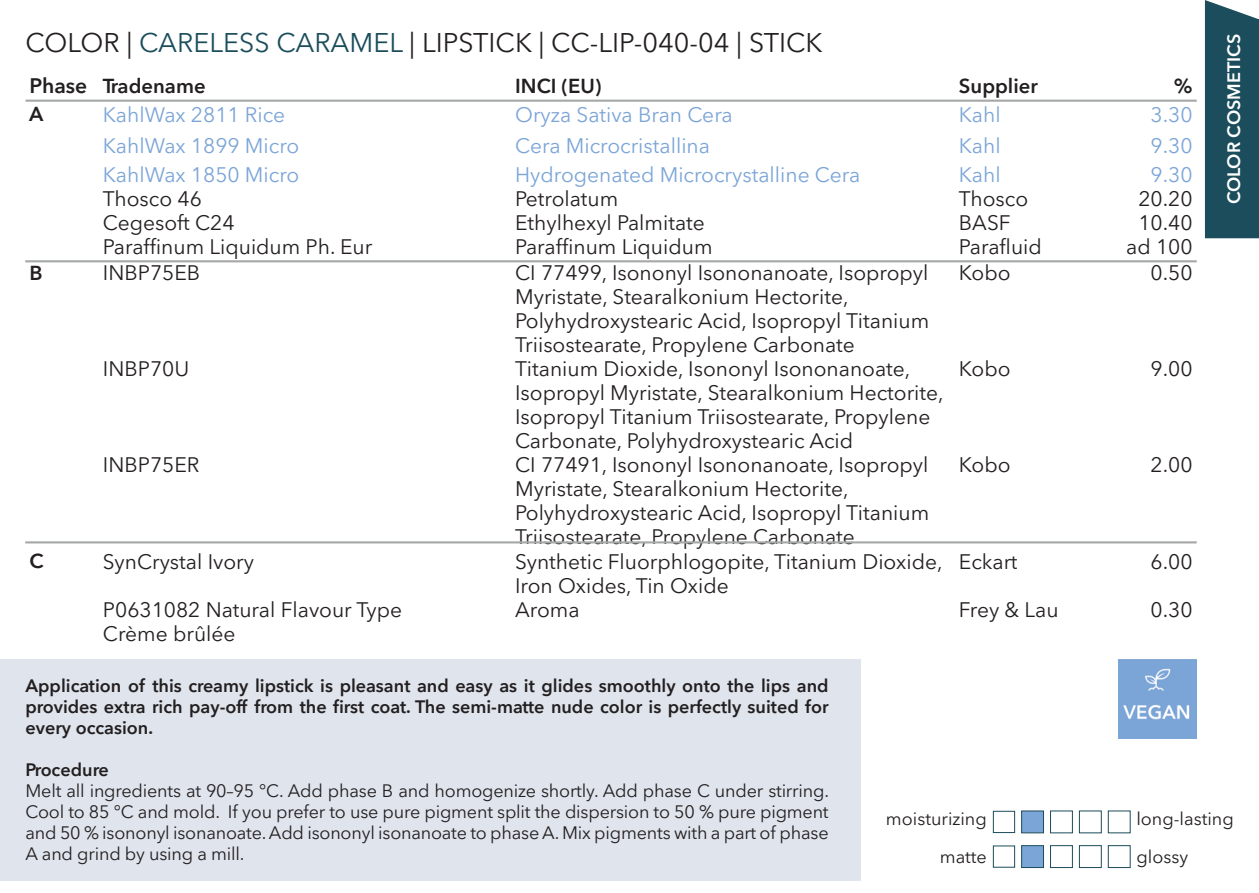
<style>
.page{position:relative;width:1259px;height:893px;background:#fff}
.page>*{position:absolute;margin:0;border:0;box-sizing:border-box;transform-origin:0 0}
.t1{font:27px "Avenir Next LT Pro";color:#231f20}
.t2{font:21px/24px "Avenir Next LT Pro";color:#231f20}
.t3{font:21px "Avenir Next LT Pro";color:#7ca5d7}
.t4{font:600 20.1px "Avenir Next LT Pro";color:#231f20}
.t5{font:18px/21px "Avenir Next LT Pro";letter-spacing:-.01em;color:#231f20;text-align:justify}
.t6{font:600 18px/21px "Avenir Next LT Pro";color:#231f20;text-align:justify}
.t7{font:600 18px "Avenir Next LT Pro";color:#fff}
.s1{color:#1b4d5b}
.s2{font-size:21px}
</style>
<div class="page">
<div style="left:1205px;top:0;width:54px;height:238px;background:#1b4d5c"></div>
<hr style="left:26px;top:100px;width:1170px;height:2px;background:#a7a9a9">
<hr style="left:25px;top:541px;width:1171px;height:2px;background:#a7a9a9">
<hr style="left:25px;top:260px;width:1171px;height:2px;background:#a7a9a9">
<div style="left:0;top:659px;width:860px;height:222px;background:#dfe4ed"></div>
<div style="left:993px;top:811px;width:22px;height:22px;border:1px solid #1c4c5b"></div>
<div style="left:993px;top:846px;width:22px;height:22px;border:1px solid #1c4c5b"></div>
<div style="left:1021px;top:811px;width:23px;height:22px;background:#7ca5d7;border:1px solid #1c4c5b"></div>
<div style="left:1021px;top:845px;width:23px;height:23px;background:#7ca5d7;border:1px solid #1c4c5b"></div>
<div style="left:1050px;top:845px;width:22px;height:23px;border:1px solid #1c4c5b"></div>
<div style="left:1079px;top:845px;width:22px;height:23px;border:1px solid #1c4c5b"></div>
<div style="left:1108px;top:845px;width:22px;height:23px;border:1px solid #1c4c5b"></div>
<img style="left:1118px;top:659px;width:78px;height:79px">
<p class="t1" style="left:26px;top:27px;width:798px">COLOR | <span class="s1">CARELESS CARAMEL</span> | LIPSTICK | CC-LIP-040-04 | STICK</p>
<p class="t4" style="left:29px;top:73px;width:178px"><span class="s2">Phase</span> Tradename</p>
<p class="t4" style="left:515px;top:73px;width:88px">INCI (EU)</p>
<p class="t4" style="left:959px;top:73px;width:80px">Supplier</p>
<p class="t4" style="left:1173px;top:73px;width:20px">%</p>
<p class="t4" style="left:29px;top:102px;width:16px">A</p>
<p class="t3" style="left:103px;top:102px;width:184px">KahlWax 2811 Rice</p>
<p class="t3" style="left:515px;top:102px;width:219px">Oryza Sativa Bran Cera</p>
<p class="t3" style="left:959px;top:102px;width:43px">Kahl</p>
<p class="t3" style="left:1150px;top:102px;width:43px">3.30</p>
<p class="t3" style="left:103px;top:133px;width:198px">KahlWax 1899 Micro</p>
<p class="t3" style="left:515px;top:133px;width:196px">Cera Microcristallina</p>
<p class="t3" style="left:959px;top:133px;width:43px">Kahl</p>
<p class="t3" style="left:1150px;top:133px;width:43px">9.30</p>
<p class="t3" style="left:103px;top:162px;width:198px">KahlWax 1850 Micro</p>
<p class="t3" style="left:515px;top:162px;width:347px">Hydrogenated Microcrystalline Cera</p>
<p class="t3" style="left:959px;top:162px;width:43px">Kahl</p>
<p class="t3" style="left:1150px;top:162px;width:43px">9.30</p>
<p class="t2" style="left:103px;top:186px;width:100px">Thosco 46</p>
<p class="t2" style="left:515px;top:186px;width:105px">Petrolatum</p>
<p class="t2" style="left:959px;top:186px;width:71px">Thosco</p>
<p class="t2" style="left:1138px;top:186px;width:56px">20.20</p>
<p class="t2" style="left:103px;top:210px;width:133px">Cegesoft C24</p>
<p class="t2" style="left:515px;top:210px;width:191px">Ethylhexyl Palmitate</p>
<p class="t2" style="left:959px;top:210px;width:53px">BASF</p>
<p class="t2" style="left:1138px;top:210px;width:56px">10.40</p>
<p class="t2" style="left:103px;top:235px;width:271px">Paraffinum Liquidum Ph. Eur</p>
<p class="t2" style="left:515px;top:235px;width:199px">Paraffinum Liquidum</p>
<p class="t2" style="left:959px;top:235px;width:84px">Parafluid</p>
<p class="t2" style="left:1126px;top:235px;width:68px">ad 100</p>
<p class="t4" style="left:29px;top:260px;width:15px">B</p>
<p class="t2" style="left:103px;top:261px;width:99px">INBP75EB</p>
<p class="t2" style="left:515px;top:261px;width:415px">CI 77499, Isononyl Isononanoate, Isopropyl Myristate, Stearalkonium Hectorite, Polyhydroxystearic Acid, Isopropyl Titanium Triisostearate, Propylene Carbonate</p>
<p class="t2" style="left:959px;top:261px;width:53px">Kobo</p>
<p class="t2" style="left:1150px;top:261px;width:43px">0.50</p>
<p class="t2" style="left:103px;top:357px;width:88px">INBP70U</p>
<p class="t2" style="left:515px;top:357px;width:430px">Titanium Dioxide, Isononyl Isononanoate, Isopropyl Myristate, Stearalkonium Hectorite, Isopropyl Titanium Triisostearate, Propylene Carbonate, Polyhydroxystearic Acid</p>
<p class="t2" style="left:959px;top:357px;width:53px">Kobo</p>
<p class="t2" style="left:1150px;top:357px;width:43px">9.00</p>
<p class="t2" style="left:103px;top:453px;width:98px">INBP75ER</p>
<p class="t2" style="left:515px;top:453px;width:415px">CI 77491, Isononyl Isononanoate, Isopropyl Myristate, Stearalkonium Hectorite, Polyhydroxystearic Acid, Isopropyl Titanium Triisostearate, Propylene Carbonate</p>
<p class="t2" style="left:959px;top:453px;width:53px">Kobo</p>
<p class="t2" style="left:1150px;top:453px;width:43px">2.00</p>
<p class="t4" style="left:29px;top:549px;width:16px">C</p>
<p class="t2" style="left:103px;top:549px;width:153px">SynCrystal Ivory</p>
<p class="t2" style="left:515px;top:549px;width:429px">Synthetic Fluorphlogopite, Titanium Dioxide,<br>Iron Oxides, Tin Oxide</p>
<p class="t2" style="left:959px;top:549px;width:60px">Eckart</p>
<p class="t2" style="left:1150px;top:549px;width:43px">6.00</p>
<p class="t2" style="left:103px;top:597px;width:301px">P0631082 Natural Flavour Type<br>Crème brûlée</p>
<p class="t2" style="left:515px;top:597px;width:66px">Aroma</p>
<p class="t2" style="left:959px;top:597px;width:101px">Frey &amp; Lau</p>
<p class="t2" style="left:1150px;top:597px;width:43px">0.30</p>
<p class="t7" style="left:1223px;top:204px;width:171px;rotate:-90deg">COLOR COSMETICS</p>
<p class="t6" style="left:25px;top:675px;width:804px">Application of this creamy lipstick is pleasant and easy as it glides smoothly onto the lips and provides extra rich pay-off from the first coat. The semi-matte nude color is perfectly suited for every occasion.</p>
<p class="t6" style="left:25px;top:759px;width:85px">Procedure</p>
<p class="t5" style="left:25px;top:781px;width:805px">Melt all ingredients at 90–95 °C. Add phase B and homogenize shortly. Add phase C under stirring.<br>Cool to 85 °C and mold. If you prefer to use pure pigment split the dispersion to 50 % pure pigment and 50 % isononyl isonanoate. Add isononyl isonanoate to phase A. Mix pigments with a part of phase A and grind by using a mill.</p>
<p class="t5" style="left:886px;top:808px;width:102px">moisturizing</p>
<p class="t5" style="left:1136px;top:808px;width:99px">long-lasting</p>
<p class="t5" style="left:940px;top:847px;width:48px">matte</p>
<p class="t5" style="left:1136px;top:847px;width:53px">glossy</p>
</div>
